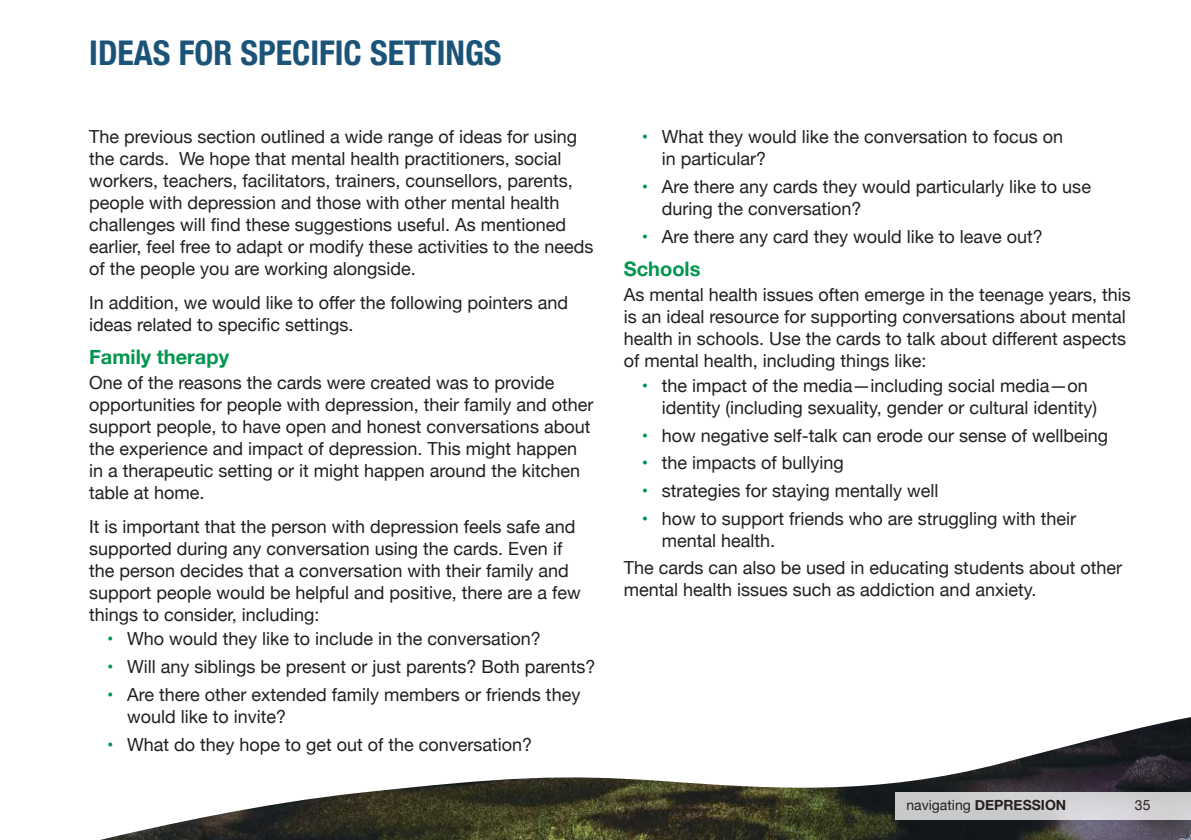
<style>
.page{position:relative;width:1191px;height:840px;background:#fff}
.page>*{position:absolute;margin:0;border:0;box-sizing:border-box;transform-origin:0 0}
.t1{font:700 condensed 34px "Helvetica Neue";color:#1b5478}
.t2{font:700 20px "Helvetica Neue";color:#00964d}
.t3{font:18px/22px "Helvetica Neue";color:#241f1f}
.t4{font:14px "Helvetica Neue";color:#241f1f}
.s1{color:#00964d}
.s2{font-weight:700}
</style>
<div class="page">
<img style="left:104px;top:717px;width:1087px;height:122px">
<div style="left:895px;top:791px;width:296px;height:28px;background:#d0ced0"></div>
<h1 class="t1" style="left:89px;top:25px;width:414px">IDEAS FOR SPECIFIC SETTINGS</h1>
<p class="t3" style="left:89px;top:127px;width:506px">The previous section outlined a wide range of ideas for using the cards. We hope that mental health practitioners, social workers, teachers, facilitators, trainers, counsellors, parents, people with depression and those with other mental health challenges will find these suggestions useful. As mentioned earlier, feel free to adapt or modify these activities to the needs of the people you are working alongside.</p>
<p class="t3" style="left:89px;top:292px;width:481px">In addition, we would like to offer the following pointers and ideas related to specific settings.</p>
<p class="t2" style="left:89px;top:341px;width:141px">Family therapy</p>
<p class="t3" style="left:89px;top:372px;width:506px">One of the reasons the cards were created was to provide opportunities for people with depression, their family and other support people, to have open and honest conversations about the experience and impact of depression. This might happen in a therapeutic setting or it might happen around the kitchen table at home.</p>
<p class="t3" style="left:89px;top:516px;width:493px">It is important that the person with depression feels safe and supported during any conversation using the cards. Even if the person decides that a conversation with their family and support people would be helpful and positive, there are a few things to consider, including:</p>
<p class="t3" style="left:107px;top:628px;width:435px"><span class="s1">•</span> Who would they like to include in the conversation?</p>
<p class="t3" style="left:107px;top:656px;width:490px"><span class="s1">•</span> Will any siblings be present or just parents? Both parents?</p>
<p class="t3" style="left:127px;top:684px;width:455px;text-indent:-20px"><span class="s1">•</span> Are there other extended family members or friends they would like to invite?</p>
<p class="t3" style="left:107px;top:733px;width:427px"><span class="s1">•</span> What do they hope to get out of the conversation?</p>
<p class="t3" style="left:662px;top:127px;width:403px;text-indent:-20px"><span class="s1">•</span> What they would like the conversation to focus on in particular?</p>
<p class="t3" style="left:662px;top:176px;width:431px;text-indent:-20px"><span class="s1">•</span> Are there any cards they would particularly like to use during the conversation?</p>
<p class="t3" style="left:642px;top:226px;width:403px"><span class="s1">•</span> Are there any card they would like to leave out?</p>
<p class="t2" style="left:624px;top:253px;width:78px">Schools</p>
<p class="t3" style="left:624px;top:284px;width:508px">As mental health issues often emerge in the teenage years, this is an ideal resource for supporting conversations about mental health in schools. Use the cards to talk about different aspects of mental health, including things like:</p>
<p class="t3" style="left:662px;top:375px;width:437px;text-indent:-20px"><span class="s1">•</span> the impact of the media—including social media—on identity (including sexuality, gender or cultural identity)</p>
<p class="t3" style="left:642px;top:425px;width:468px"><span class="s1">•</span> how negative self-talk can erode our sense of wellbeing</p>
<p class="t3" style="left:642px;top:452px;width:204px"><span class="s1">•</span> the impacts of bullying</p>
<p class="t3" style="left:642px;top:480px;width:298px"><span class="s1">•</span> strategies for staying mentally well</p>
<p class="t3" style="left:662px;top:508px;width:416px;text-indent:-20px"><span class="s1">•</span> how to support friends who are struggling with their mental health.</p>
<p class="t3" style="left:624px;top:557px;width:500px">The cards can also be used in educating students about other mental health issues such as addiction and anxiety.</p>
<p class="t4" style="left:906px;top:794px;width:161px">navigating <span class="s2">DEPRESSION</span></p>
<p class="t4" style="left:1135px;top:794px;width:17px">35</p>
</div>
